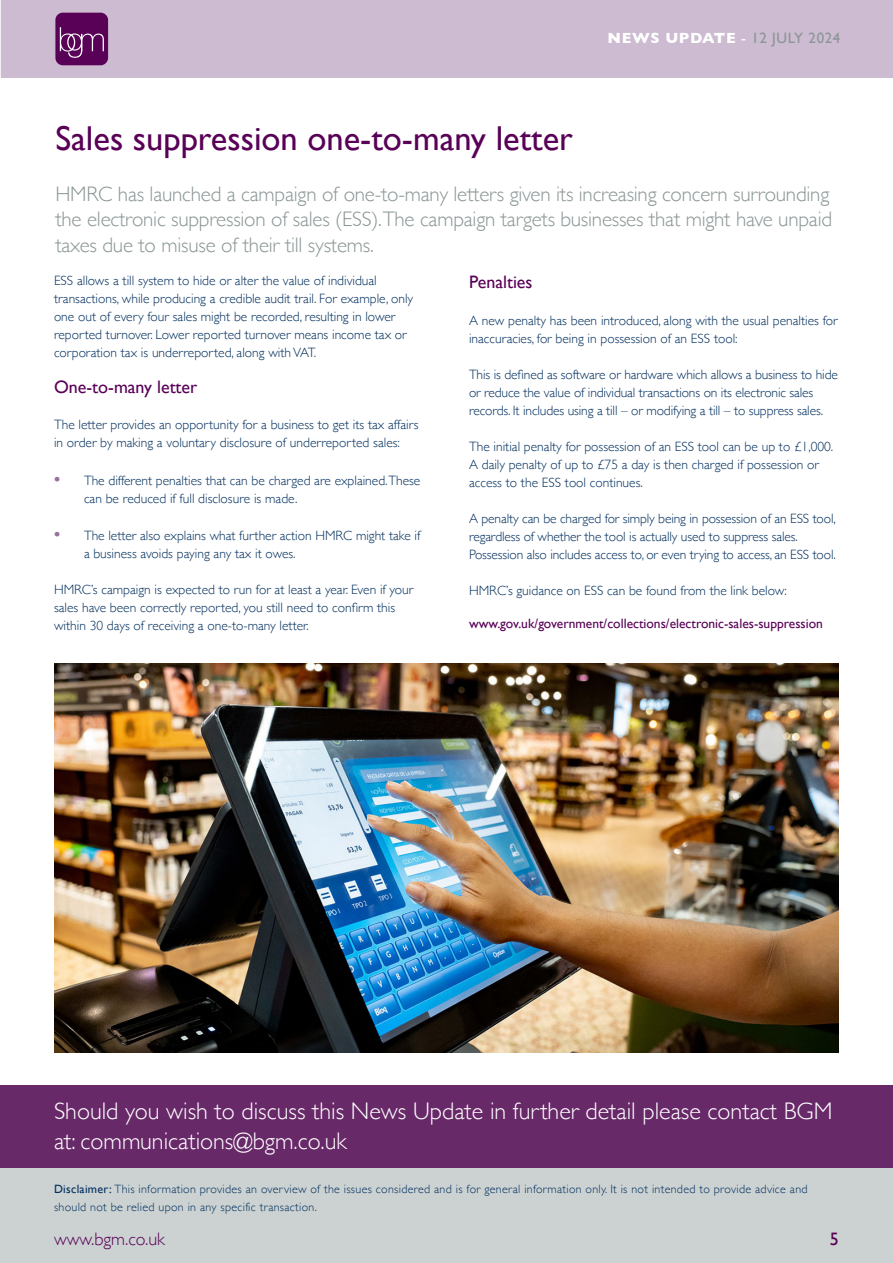
<style>
.page{position:relative;width:893px;height:1263px;background:#fff}
.page>*{position:absolute;margin:0;border:0;box-sizing:border-box;transform-origin:0 0}
.t1{font:34.5px "Gill Sans";color:#590157}
.t2{font:300 24px "Gill Sans";color:#fff}
.t3{font:300 21px/25.5px "Gill Sans";letter-spacing:-.01em;color:#8a9595}
.t4{font:18px "Gill Sans";color:#590157}
.t5{font:300 18px "Gill Sans";color:#590157}
.t6{font:700 15px "Gill Sans";letter-spacing:.04em;color:#fff}
.t7{font:300 13.5px/18px "Gill Sans";color:#002e5d}
.t8{font:13.5px "Gill Sans";color:#590157}
.t9{font:300 12px "Gill Sans";letter-spacing:.025em;color:#002e5d}
.s1{font-weight:400}
.s2{font-weight:400;color:#8a9595}
.s3{font-weight:800;font-size:15px;color:#97719c}
</style>
<div class="page">
<div style="left:1px;top:0;width:892px;height:78px;background:#ccbbd1"></div>
<div style="left:55px;top:13px;width:53px;height:52px;background:#590157;border-radius:7px"></div>
<svg style="left:60px;top:27px;width:44px;height:31px"></svg>
<div style="left:0;top:1162px;width:893px;height:101px;background:#ccd2d2"></div>
<div style="left:0;top:1085px;width:893px;height:83px;background:#682969"></div>
<img style="left:54px;top:663px;width:785px;height:389px">
<p class="t6" style="left:608px;top:26px;width:234px">NEWS UPDATE <span class="s1">-</span> <span class="s2">12 JULY 2024</span></p>
<p class="t1" style="left:55px;top:118px;width:519px">Sales suppression one-to-many letter</p>
<p class="t3" style="left:55px;top:180px;width:778px">HMRC has launched a campaign of one-to-many letters given its increasing concern surrounding the electronic suppression of sales (ESS).The campaign targets businesses that might have unpaid taxes due to misuse of their till systems.</p>
<p class="t7" style="left:54px;top:271px;width:324px">ESS allows a till system to hide or alter the value of individual</p>
<p class="t7" style="left:54px;top:289px;width:361px">transactions, while producing a credible audit trail. For example, only one out of every four sales might be recorded, resulting in lower reported turnover. Lower reported turnover means income tax or corporation tax is underreported, along with VAT.</p>
<p class="t4" style="left:54px;top:377px;width:145px">One-to-many letter</p>
<p class="t7" style="left:54px;top:415px;width:366px">The letter provides an opportunity for a business to get its tax affairs in order by making a voluntary disclosure of underreported sales:</p>
<p class="t7" style="left:84px;top:471px;width:338px;text-indent:-30px"><span class="s3">•</span> The different penalties that can be charged are explained.These can be reduced if full disclosure is made.</p>
<p class="t7" style="left:84px;top:526px;width:338px;text-indent:-30px"><span class="s3">•</span> The letter also explains what further action HMRC might take if a business avoids paying any tax it owes.</p>
<p class="t7" style="left:54px;top:580px;width:361px">HMRC’s campaign is expected to run for at least a year. Even if your sales have been correctly reported, you still need to confirm this within 30 days of receiving a one-to-many letter.</p>
<p class="t4" style="left:469px;top:272px;width:65px">Penalties</p>
<p class="t7" style="left:469px;top:310px;width:370px">A new penalty has been introduced, along with the usual penalties for inaccuracies, for being in possession of an ESS tool:</p>
<p class="t7" style="left:469px;top:364px;width:370px">This is defined as software or hardware which allows a business to hide or reduce the value of individual transactions on its electronic sales records. It includes using a till – or modifying a till – to suppress sales.</p>
<p class="t7" style="left:469px;top:436px;width:366px">The initial penalty for possession of an ESS tool can be up to £1,000.<br>A daily penalty of up to £75 a day is then charged if possession or access to the ESS tool continues.</p>
<p class="t7" style="left:469px;top:508px;width:368px">A penalty can be charged for simply being in possession of an ESS tool, regardless of whether the tool is actually used to suppress sales.</p>
<p class="t7" style="left:469px;top:544px;width:368px">Possession also includes access to, or even trying to access, an ESS tool.</p>
<p class="t7" style="left:469px;top:580px;width:319px">HMRC’s guidance on ESS can be found from the link below:</p>
<p class="t8" style="left:469px;top:615px;width:355px">www.gov.uk/government/collections/electronic-sales-suppression</p>
<p class="t2" style="left:54px;top:1092px;width:780px">Should you wish to discuss this News Update in further detail please contact BGM</p>
<p class="t2" style="left:54px;top:1122px;width:294px">at: communications@bgm.co.uk</p>
<p class="t9" style="left:54px;top:1180px;width:755px"><span class="s1">Disclaimer:</span> This information provides an overview of the issues considered and is for general information only. It is not intended to provide advice and</p>
<p class="t9" style="left:54px;top:1198px;width:264px">should not be relied upon in any specific transaction.</p>
<p class="t5" style="left:54px;top:1225px;width:112px">www.bgm.co.uk</p>
<p class="t4" style="left:830px;top:1228px;width:10px">5</p>
</div>
